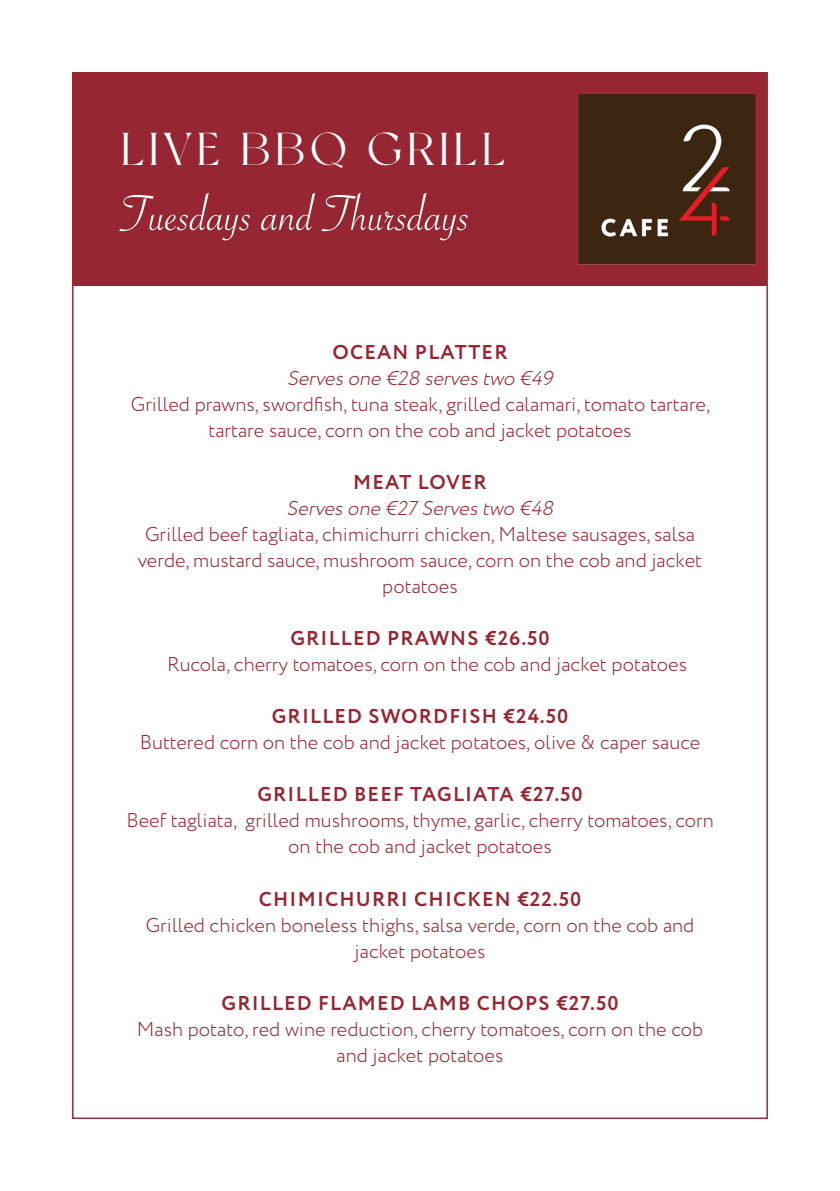
<style>
.page{position:relative;width:840px;height:1191px;background:#fff}
.page>*{position:absolute;margin:0;border:0;box-sizing:border-box;transform-origin:0 0}
.t1{font:54px "Savoye Let Plain";color:#fff}
.t2{font:46px "New York";letter-spacing:.11em;color:#fff}
.t3{font:300 20px/26px "Circe";color:#962632;text-align:center}
.t4{font:700 20px "Circe";letter-spacing:.06em;color:#962632}
.t5{font:italic 300 20px "Circe";color:#962632}
</style>
<div class="page">
<div style="left:72px;top:72px;width:694px;height:213px;background:#962632"></div>
<img style="left:578px;top:94px;width:178px;height:171px">
<h2 class="t2" style="left:121px;top:121px;width:385px">LIVE BBQ GRILL</h2>
<h1 class="t1" style="left:121px;top:178px;width:350px">Tuesdays and Thursdays</h1>
<p class="t4" style="left:332px;top:339px;width:176px">OCEAN PLATTER</p>
<p class="t5" style="left:287px;top:365px;width:272px">Servesone €28 servestwo €49</p>
<p class="t3" style="left:131px;top:392px;width:580px">Grilled prawns, swordfish, tuna steak, grilled calamari, tomato tartare, tartare sauce, corn on the cob and jacket potatoes</p>
<p class="t4" style="left:353px;top:469px;width:135px">MEAT LOVER</p>
<p class="t5" style="left:286px;top:495px;width:273px">Servesone €27 Servestwo €48</p>
<p class="t3" style="left:138px;top:522px;width:565px">Grilled beef tagliata, chimichurri chicken, Maltese sausages, salsa verde, mustard sauce, mushroom sauce, corn on the cob and jacket potatoes</p>
<p class="t4" style="left:290px;top:625px;width:260px">GRILLED PRAWNS €26.50</p>
<p class="t3" style="left:167px;top:652px;width:521px">Rucola, cherry tomatoes, corn on the cob and jacket potatoes</p>
<p class="t4" style="left:272px;top:703px;width:298px">GRILLED SWORDFISH €24.50</p>
<p class="t3" style="left:140px;top:730px;width:561px">Buttered corn on the cob and jacket potatoes, olive &amp; caper sauce</p>
<p class="t4" style="left:257px;top:781px;width:326px">GRILLED BEEF TAGLIATA €27.50</p>
<p class="t3" style="left:126px;top:808px;width:588px">Beef tagliata, grilled mushrooms, thyme, garlic, cherry tomatoes, corn on the cob and jacket potatoes</p>
<p class="t4" style="left:259px;top:885px;width:323px">CHIMICHURRI CHICKEN €22.50</p>
<p class="t3" style="left:146px;top:912px;width:550px">Grilled chicken boneless thighs, salsa verde, corn on the cob and jacket potatoes</p>
<p class="t4" style="left:221px;top:989px;width:398px">GRILLED FLAMED LAMB CHOPS €27.50</p>
<p class="t3" style="left:137px;top:1016px;width:567px">Mash potato, red wine reduction, cherry tomatoes, corn on the cob and jacket potatoes</p>
</div>
